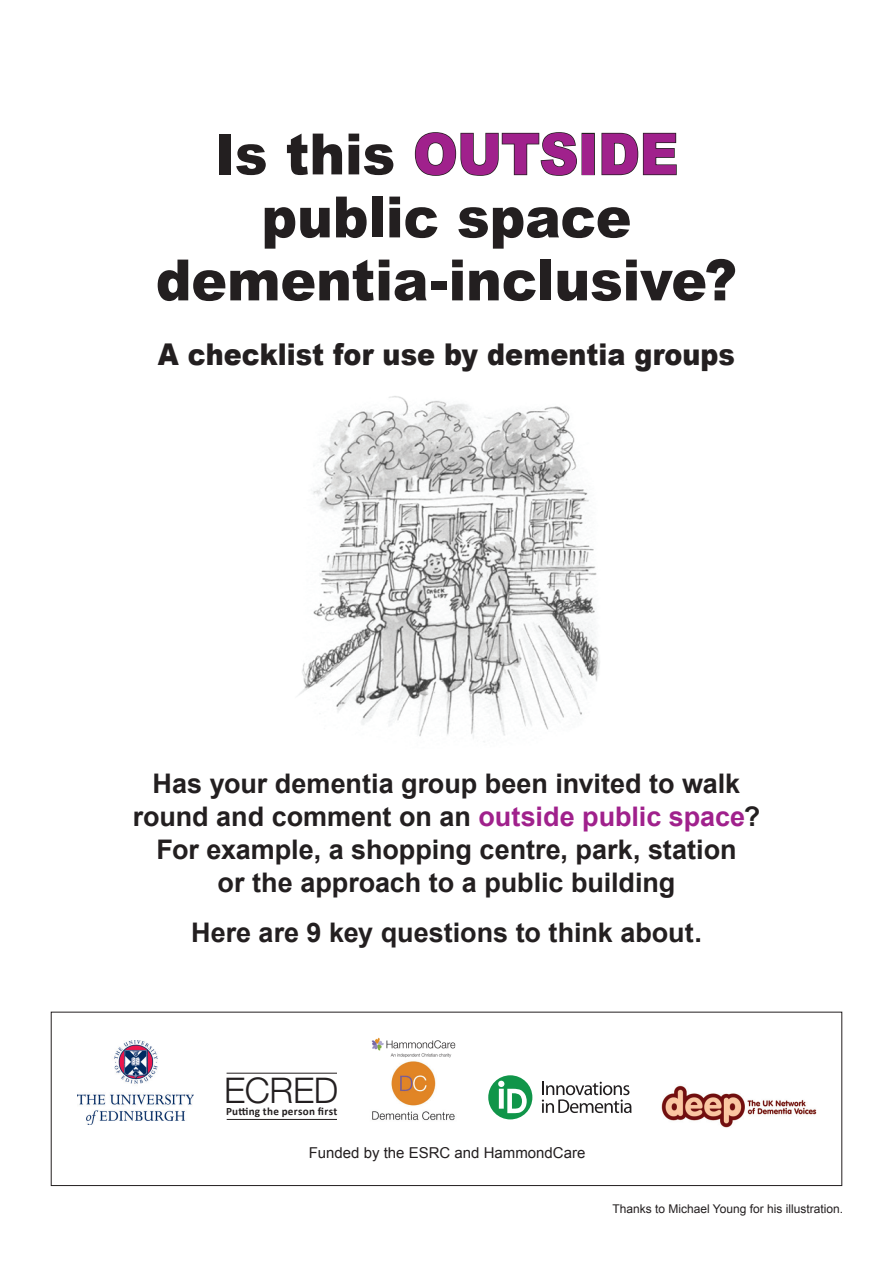
<style>
.page{position:relative;width:893px;height:1263px;background:#fff}
.page>*{position:absolute;margin:0;border:0;box-sizing:border-box;transform-origin:0 0}
.t1{font:900 57px/63px "Arial";letter-spacing:-.005em;color:#231f20;text-align:center;scale:.94 1}
.t2{font:300 35.25px "Helvetica Neue";letter-spacing:-.01em;color:#231f20}
.t3{font:900 30px "Arial";color:#231f20;scale:.9 1}
.t4{font:700 27px/33px "Arial";color:#231f20;text-align:center}
.t5{font:15px "Arial";color:#231f20}
.t6{font:12px "Arial";color:#231f20}
.t7{font:700 11.1px "Calibri";letter-spacing:.03em;color:#231f20}
.s1{color:#a0218c}
</style>
<div class="page">
<img style="left:298px;top:396px;width:302px;height:346px">
<svg style="left:414px;top:132px;width:163px;height:44px"></svg>
<div style="left:581px;top:133px;width:14px;height:42px;border:2px solid #231f20"></div>
<svg style="left:601px;top:132px;width:76px;height:44px"></svg>
<img style="left:77px;top:1040px;width:116px;height:85px">
<hr style="left:227px;top:1073px;width:110px;height:1px;background:#231f20">
<hr style="left:227px;top:1119px;width:110px;height:1px;background:#231f20">
<div style="left:51px;top:1012px;width:791px;height:174px;border:1px solid #231f20"></div>
<img style="left:372px;top:1037px;width:83px;height:20px">
<img style="left:372px;top:1061px;width:83px;height:60px">
<svg style="left:542px;top:1082px;width:89px;height:31px"></svg>
<div style="left:488px;top:1075px;width:44px;height:44px;background:#109549;border-radius:50%"></div>
<svg style="left:498px;top:1081px;width:29px;height:32px"></svg>
<img style="left:661px;top:1085px;width:156px;height:43px">
<h1 class="t1" style="left:156px;top:120px;width:620px">Is this <span class="s1">OUTSIDE </span>public space dementia-inclusive?</h1>
<p class="t3" style="left:158px;top:332px;width:643px">A checklist for use by dementia groups</p>
<p class="t4" style="left:133px;top:767px;width:629px">Has your dementia group been invited to walk round and comment on an <span class="s1">outside public space</span>?<br>For example, a shopping centre, park, station<br>or the approach to a public building</p>
<p class="t4" style="left:191px;top:916px;width:512px">Here are 9 key questions to think about.</p>
<h2 class="t2" style="left:224px;top:1069px;width:115px">ECRED</h2>
<p class="t7" style="left:226px;top:1104px;width:113px">Putting the person first</p>
<p class="t5" style="left:309px;top:1144px;width:278px">Funded by the ESRC and HammondCare</p>
<p class="t6" style="left:612px;top:1202px;width:232px">Thanks to Michael Young for his illustration.</p>
</div>
